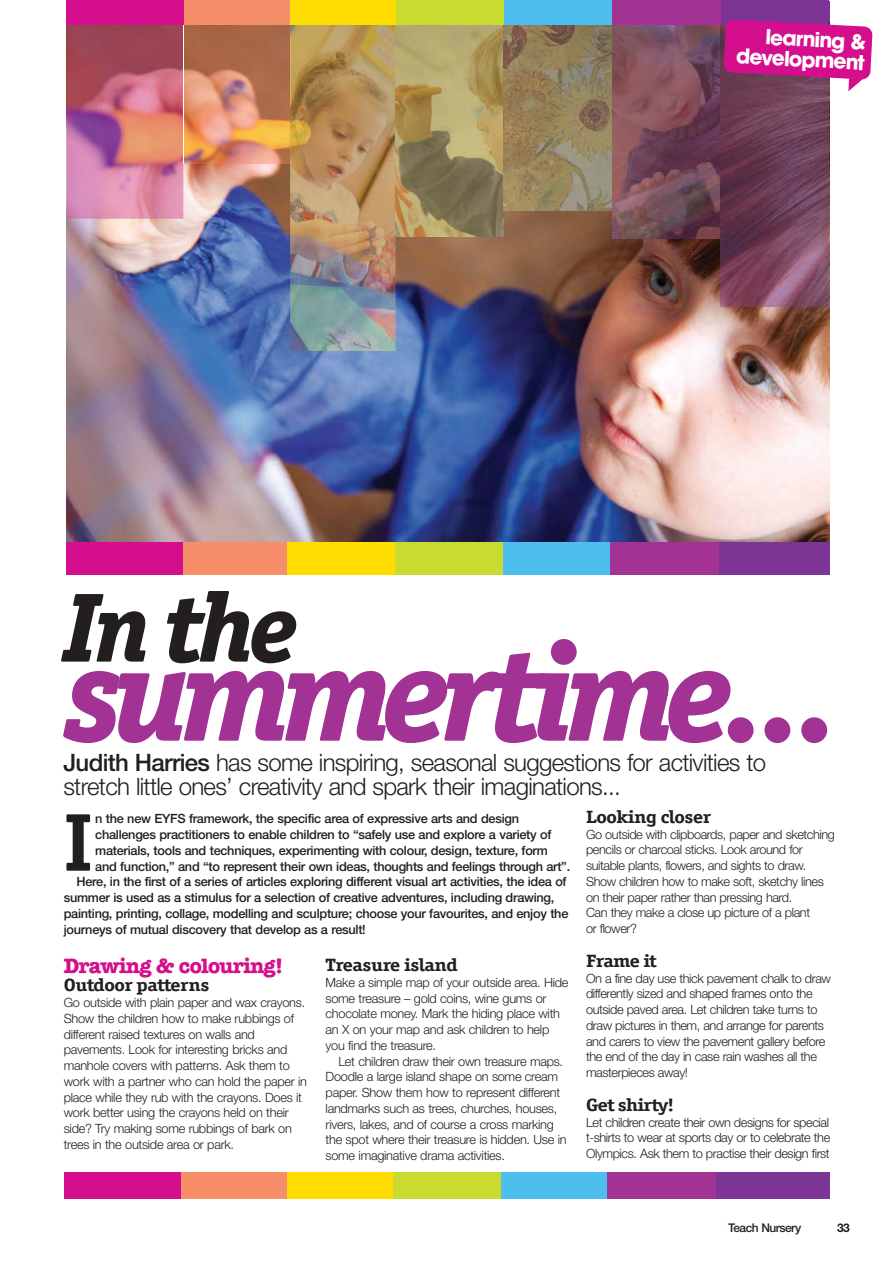
<style>
.page{position:relative;width:893px;height:1263px;background:#fff}
.page>*{position:absolute;margin:0;border:0;box-sizing:border-box;transform-origin:0 0}
.t1{font:italic 800 136.5px "Officina Ser ITC";letter-spacing:-.07em;color:#a23293}
.t2{font:italic 800 120px "Officina Ser ITC";color:#a23293}
.t3{font:italic 800 98.55px "Officina Ser ITC";color:#231f20}
.t4{font:700 82.2px "Officina Ser ITC";color:#231f20}
.t5{font:300 24px/24px "Helvetica Neue";letter-spacing:-.03em;color:#231f20}
.t6{font:700 21px "American Typewriter LT";letter-spacing:-.025em;color:#d40e8c}
.t7{font:700 20.4px/20.4px "Avant Garde LT";color:#fff;text-align:right}
.t8{font:700 17.85px "Officina Ser ITC";letter-spacing:-.02em;color:#231f20;scale:1.18 1}
.t9{font:300 12.75px/15.8px "Helvetica Neue";letter-spacing:-.02em;color:#231f20}
.t10{font:500 12.75px "Helvetica Neue CE";letter-spacing:-.02em;color:#231f20}
.t11{font:500 12px "Helvetica Neue CE";letter-spacing:-.045em;color:#231f20}
.t12{font:700 12px "Helvetica Neue";color:#231f20}
.s1{font-family:"Helvetica Neue CE";font-weight:500}
</style>
<div class="page">
<div style="left:182px;top:1px;width:108px;height:692px;background:#f68e69"></div>
<div style="left:67px;top:1px;width:116px;height:693px;background:#d40e8c"></div>
<div style="left:287px;top:1px;width:109px;height:690px;background:#fd0"></div>
<div style="left:396px;top:1px;width:108px;height:689px;background:#c9da31"></div>
<div style="left:504px;top:2px;width:108px;height:688px;background:#4dbeed"></div>
<div style="left:611px;top:2px;width:108px;height:687px;background:#a23293"></div>
<div style="left:719px;top:2px;width:110px;height:687px;background:#7c3594"></div>
<img style="left:66px;top:25px;width:763px;height:516px">
<img style="left:184px;top:25px;width:106px;height:139px">
<img style="left:290px;top:25px;width:106px;height:326px">
<img style="left:396px;top:25px;width:108px;height:211px">
<img style="left:504px;top:25px;width:108px;height:185px">
<img style="left:612px;top:25px;width:108px;height:213px">
<img style="left:720px;top:91px;width:109px;height:215px">
<img style="left:67px;top:25px;width:116px;height:194px">
<img style="left:183px;top:23px;width:1px;height:141px">
<div style="left:38px;top:575px;width:804px;height:139px;background:#fff"></div>
<div style="left:395px;top:0;width:109px;height:25px;background:#c9da31"></div>
<div style="left:720px;top:0;width:109px;height:25px;background:#7c3594"></div>
<div style="left:182px;top:0;width:109px;height:25px;background:#f68e69"></div>
<div style="left:290px;top:0;width:106px;height:25px;background:#fd0"></div>
<div style="left:504px;top:0;width:109px;height:25px;background:#4dbeed"></div>
<div style="left:612px;top:0;width:109px;height:25px;background:#a23293"></div>
<div style="left:66px;top:0;width:117px;height:25px;background:#d40e8c"></div>
<div style="left:393px;top:1172px;width:108px;height:27px;background:#c9da31"></div>
<div style="left:716px;top:1172px;width:113px;height:27px;background:#7c3594"></div>
<div style="left:179px;top:1172px;width:109px;height:27px;background:#f68e69"></div>
<div style="left:287px;top:1172px;width:106px;height:27px;background:#fd0"></div>
<div style="left:501px;top:1172px;width:108px;height:27px;background:#4dbeed"></div>
<div style="left:608px;top:1172px;width:108px;height:27px;background:#a23293"></div>
<div style="left:64px;top:1172px;width:116px;height:27px;background:#d40e8c"></div>
<svg style="left:719px;top:2px;width:153px;height:89px"></svg>
<h3 class="t7" style="left:738px;top:27px;width:130px;rotate:3deg">learning &amp; development</h3>
<h3 class="t3" style="left:62px;top:567px;width:238px">In the</h3>
<h1 class="t1" style="left:64px;top:609px;width:671px">summertime</h1>
<h2 class="t2" style="left:724px;top:625px;width:114px">…</h2>
<h3 class="t5" style="left:63px;top:753px;width:704px"><span class="s1">Judith Harries</span> has some inspiring, seasonal suggestions for activities to stretch little ones’ creativity and spark their imaginations...</h3>
<h3 class="t4" style="left:64px;top:812px;width:30px">I</h3>
<p class="t10" style="left:95px;top:814px;width:425px">n the new EYFS framework, the specific area of expressive arts and design</p>
<p class="t10" style="left:95px;top:830px;width:458px">challenges practitioners to enable children to “safely use and explore a variety of</p>
<p class="t10" style="left:95px;top:846px;width:454px">materials, tools and techniques, experimenting with colour, design, texture, form</p>
<p class="t10" style="left:95px;top:862px;width:476px">and function,” and “to represent their own ideas, thoughts and feelings through art”.</p>
<p class="t10" style="left:76px;top:877px;width:492px">Here, in the first of a series of articles exploring different visual art activities, the idea of</p>
<p class="t10" style="left:64px;top:893px;width:492px">summer is used as a stimulus for a selection of creative adventures, including drawing,</p>
<p class="t10" style="left:64px;top:909px;width:506px">painting, printing, collage, modelling and sculpture; choose your favourites, and enjoy the</p>
<p class="t10" style="left:64px;top:925px;width:304px">journeys of mutual discovery that develop as a result!</p>
<h3 class="t6" style="left:64px;top:958px;width:221px">Drawing &amp; colouring!</h3>
<h3 class="t8" style="left:64px;top:979px;width:125px">Outdoor patterns</h3>
<p class="t9" style="left:64px;top:996px;width:245px">Go outside with plain paper and wax crayons.<br>Show the children how to make rubbings of different raised textures on walls and pavements. Look for interesting bricks and manhole covers with patterns. Ask them to work with a partner who can hold the paper in place while they rub with the crayons. Does it work better using the crayons held on their side? Try making some rubbings of bark on trees in the outside area or park.</p>
<h3 class="t8" style="left:326px;top:958px;width:114px">Treasure island</h3>
<p class="t9" style="left:326px;top:976px;width:244px">Make a simple map of your outside area. Hide some treasure – gold coins, wine gums or chocolate money. Mark the hiding place with an X on your map and ask children to help you find the treasure.</p>
<p class="t9" style="left:326px;top:1054px;width:243px;text-indent:13px">Let children draw their own treasure maps.<br>Doodle a large island shape on some cream paper. Show them how to represent different landmarks such as trees, churches, houses, rivers, lakes, and of course a cross marking the spot where their treasure is hidden. Use in some imaginative drama activities.</p>
<h3 class="t8" style="left:586px;top:810px;width:107px">Looking closer</h3>
<p class="t9" style="left:586px;top:827px;width:250px">Go outside with clipboards, paper and sketching pencils or charcoal sticks. Look around for suitable plants, flowers, and sights to draw.<br>Show children how to make soft, sketchy lines on their paper rather than pressing hard.<br>Can they make a close up picture of a plant<br>or flower?</p>
<h3 class="t8" style="left:586px;top:954px;width:61px">Frame it</h3>
<p class="t9" style="left:586px;top:971px;width:246px">On a fine day use thick pavement chalk to draw differently sized and shaped frames onto the outside paved area. Let children take turns to draw pictures in them, and arrange for parents and carers to view the pavement gallery before the end of the day in case rain washes all the masterpieces away!</p>
<h3 class="t8" style="left:586px;top:1098px;width:76px">Get shirty!</h3>
<p class="t9" style="left:586px;top:1115px;width:246px;text-align:justify">Let children create their own designs for special t-shirts to wear at sports day or to celebrate the Olympics. Ask them to practise their design first</p>
<p class="t11" style="left:728px;top:1224px;width:75px">Teach Nursery</p>
<p class="t12" style="left:837px;top:1224px;width:14px">33</p>
</div>
